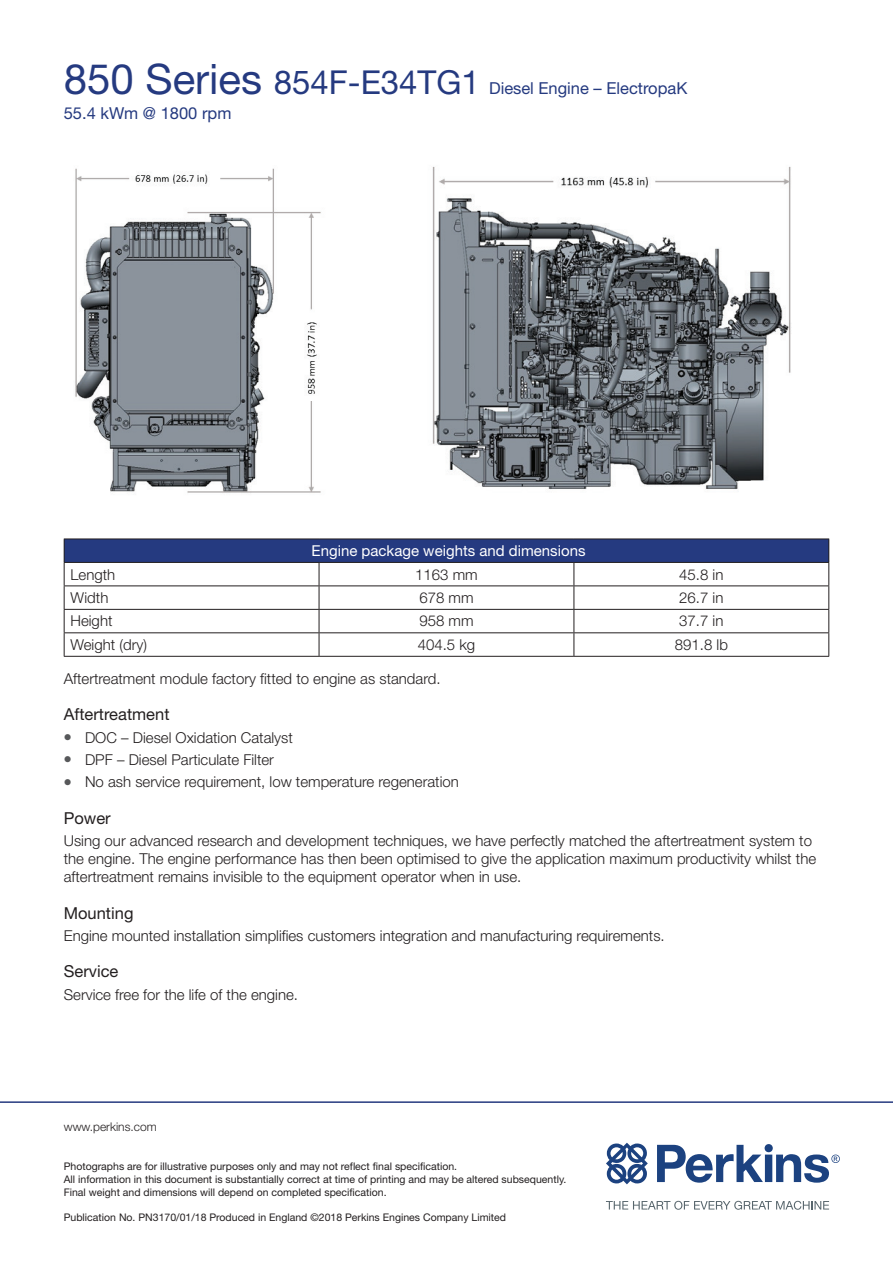
<style>
.page{position:relative;width:893px;height:1263px;background:#fff}
.page>*{position:absolute;margin:0;border:0;box-sizing:border-box;transform-origin:0 0}
.t1{font:16.5px/24.8px "Helvetica Neue LT Std";color:#253a80}
.t2{font:16.5px "Helvetica Neue LT Std";color:#231f20}
.t3{font:300 15px/18px "Helvetica Neue LT Std";color:#231f20}
.t4{font:15px "Helvetica Neue LT Std";color:#fff}
.t5{font:300 12px "Helvetica Neue LT Std";color:#231f20}
.t6{font:10.5px/12.6px "Helvetica Neue LT Std";color:#231f20}
.s1{font-size:42px}
.s2{font-size:33px}
.s3{color:#57585a}
</style>
<div class="page">
<svg style="left:606px;top:1201px;width:223px;height:9px"></svg>
<svg style="left:606px;top:1143px;width:42px;height:41px"></svg>
<svg style="left:657px;top:1144px;width:183px;height:39px"></svg>
<img style="left:432px;top:166px;width:359px;height:324px">
<img style="left:75px;top:168px;width:246px;height:325px">
<hr style="left:0;top:1101px;width:893px;height:2px;background:#253a80">
<div style="left:64px;top:539px;width:765px;height:23px;background:#253a80"></div>
<svg style="left:65px;top:563px;width:763px;height:93px"></svg>
<hr style="left:64px;top:585px;width:255px;height:1px;background:#231f20">
<hr style="left:319px;top:585px;width:255px;height:1px;background:#231f20">
<hr style="left:574px;top:585px;width:255px;height:1px;background:#231f20">
<hr style="left:64px;top:609px;width:255px;height:1px;background:#231f20">
<hr style="left:319px;top:609px;width:255px;height:1px;background:#231f20">
<hr style="left:574px;top:609px;width:255px;height:1px;background:#231f20">
<hr style="left:64px;top:632px;width:255px;height:1px;background:#231f20">
<hr style="left:319px;top:632px;width:255px;height:1px;background:#231f20">
<hr style="left:574px;top:632px;width:255px;height:1px;background:#231f20">
<svg style="left:574px;top:563px;width:1px;height:93px"></svg>
<hr style="left:64px;top:656px;width:255px;height:1px;background:#231f20">
<hr style="left:64px;top:539px;width:255px;height:1px;background:#231f20">
<svg style="left:64px;top:539px;width:1px;height:117px"></svg>
<hr style="left:319px;top:539px;width:255px;height:1px;background:#231f20">
<hr style="left:574px;top:539px;width:255px;height:1px;background:#231f20">
<hr style="left:64px;top:562px;width:255px;height:1px;background:#231f20">
<hr style="left:319px;top:562px;width:255px;height:1px;background:#231f20">
<hr style="left:574px;top:562px;width:255px;height:1px;background:#231f20">
<svg style="left:319px;top:563px;width:1px;height:93px"></svg>
<svg style="left:828px;top:539px;width:1px;height:117px"></svg>
<hr style="left:319px;top:656px;width:255px;height:1px;background:#231f20">
<hr style="left:574px;top:656px;width:255px;height:1px;background:#231f20">
<p class="t1" style="left:64px;top:75px;width:625px"><span class="s1">850 Series</span> <span class="s2">854F-E34TG1</span> Diesel Engine – ElectropaK<br>55.4 kWm @ 1800 rpm</p>
<p class="t4" style="left:312px;top:541px;width:275px">Engine package weights and dimensions</p>
<p class="t3" style="left:71px;top:565px;width:46px">Length</p>
<p class="t3" style="left:415px;top:565px;width:64px">1163 mm</p>
<p class="t3" style="left:679px;top:565px;width:46px">45.8 in</p>
<p class="t3" style="left:71px;top:588px;width:39px">Width</p>
<p class="t3" style="left:419px;top:588px;width:56px">678 mm</p>
<p class="t3" style="left:679px;top:588px;width:46px">26.7 in</p>
<p class="t3" style="left:71px;top:612px;width:43px">Height</p>
<p class="t3" style="left:419px;top:612px;width:56px">958 mm</p>
<p class="t3" style="left:679px;top:612px;width:46px">37.7 in</p>
<p class="t3" style="left:71px;top:635px;width:78px">Weight (dry)</p>
<p class="t3" style="left:418px;top:635px;width:59px">404.5 kg</p>
<p class="t3" style="left:675px;top:635px;width:55px">891.8 lb</p>
<p class="t3" style="left:64px;top:669px;width:378px">Aftertreatment module factory fitted to engine as standard.</p>
<p class="t2" style="left:64px;top:704px;width:107px">Aftertreatment</p>
<p class="t3" style="left:64px;top:728px;width:231px"><span class="s3">●</span> DOC – Diesel Oxidation Catalyst</p>
<p class="t3" style="left:64px;top:750px;width:212px"><span class="s3">●</span> DPF – Diesel Particulate Filter</p>
<p class="t3" style="left:64px;top:772px;width:397px"><span class="s3">●</span> No ash service requirement, low temperature regeneration</p>
<p class="t2" style="left:64px;top:808px;width:49px">Power</p>
<p class="t3" style="left:64px;top:831px;width:754px">Using our advanced research and development techniques, we have perfectly matched the aftertreatment system to the engine. The engine performance has then been optimised to give the application maximum productivity whilst the aftertreatment remains invisible to the equipment operator when in use.</p>
<p class="t2" style="left:64px;top:902px;width:71px">Mounting</p>
<p class="t3" style="left:64px;top:926px;width:602px">Engine mounted installation simplifies customers integration and manufacturing requirements.</p>
<p class="t2" style="left:64px;top:961px;width:56px">Service</p>
<p class="t3" style="left:64px;top:985px;width:236px">Service free for the life of the engine.</p>
<p class="t5" style="left:64px;top:1119px;width:94px">www.perkins.com</p>
<p class="t6" style="left:64px;top:1160px;width:504px">Photographs are for illustrative purposes only and may not reflect final specification.<br>All information in this document is substantially correct at time of printing and may be altered subsequently.<br>Final weight and dimensions will depend on completed specification.</p>
<p class="t6" style="left:64px;top:1210px;width:444px">Publication No. PN3170/01/18 Produced in England ©2018 Perkins Engines Company Limited</p>
</div>
